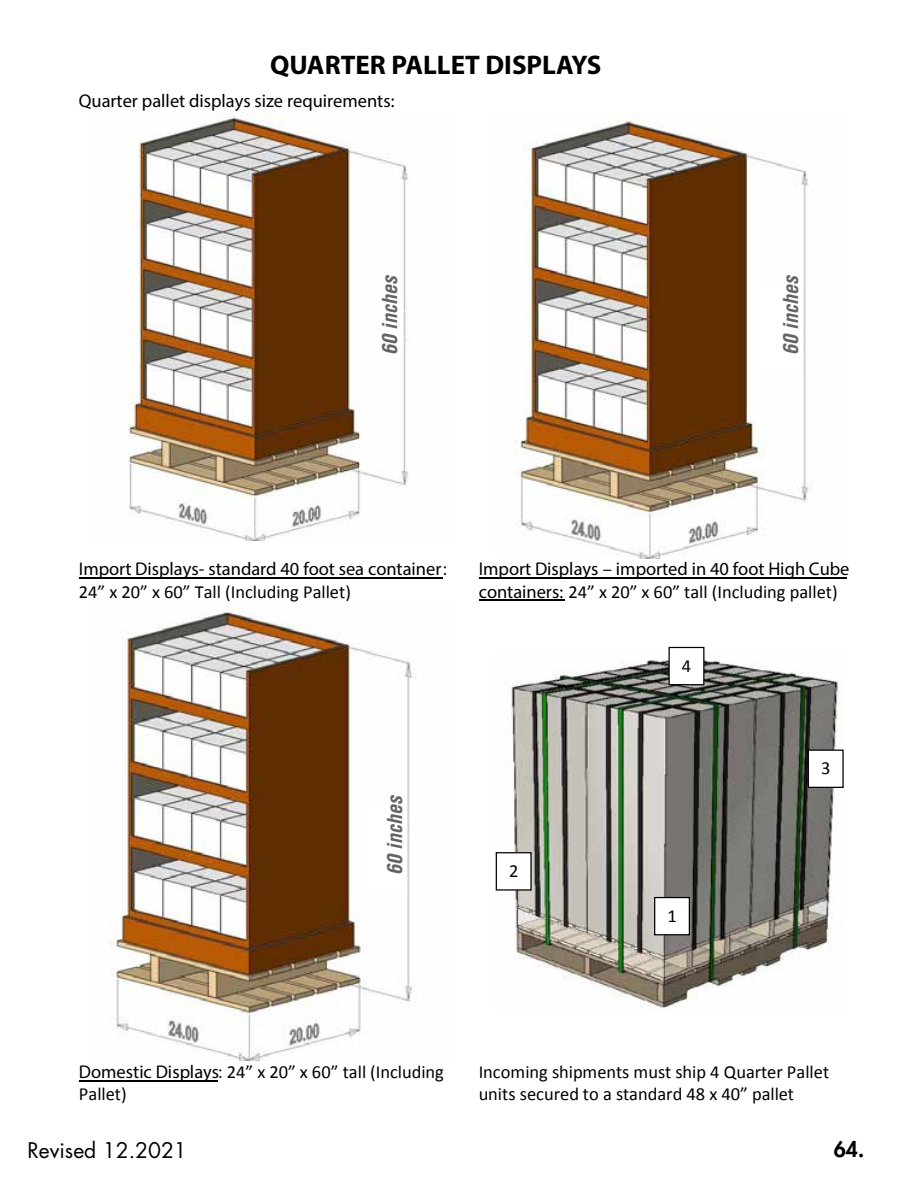
<style>
.page{position:relative;width:918px;height:1188px;background:#fff}
.page>*{position:absolute;margin:0;border:0;box-sizing:border-box;transform-origin:0 0}
.t1{font:700 27px "Myriad Pro";color:#000}
.t2{font:21px "Futura";color:#000}
.t3{font:800 21px "Futura";color:#000}
.t4{font:italic 700 condensed 20.1px "Helvetica";color:#636466}
.t5{font:700 18.45px/22.5px "Calibri";color:#000}
.t6{font:18.45px/22.2px "Calibri";color:#000}
.s1{font-weight:400}
.s2{font-weight:700}
</style>
<div class="page">
<hr style="left:79px;top:577px;width:364px;height:2px;background:#000">
<hr style="left:479px;top:577px;width:368px;height:2px;background:#000">
<hr style="left:479px;top:600px;width:85px;height:1px;background:#000">
<hr style="left:79px;top:1080px;width:139px;height:1px;background:#000">
<img style="left:128px;top:113px;width:281px;height:427px">
<div style="left:382px;top:294px;width:21px;height:61px;background:#fff"></div>
<img style="left:514px;top:116px;width:298px;height:442px">
<img style="left:109px;top:609px;width:308px;height:452px">
<img style="left:507px;top:651px;width:337px;height:358px">
<div style="left:655px;top:898px;width:34px;height:37px;background:#fff"></div>
<div style="left:654px;top:897px;width:36px;height:38px;border:1px solid #000"></div>
<div style="left:496px;top:853px;width:35px;height:37px;background:#fff"></div>
<div style="left:496px;top:852px;width:36px;height:39px;border:1px solid #000"></div>
<div style="left:808px;top:750px;width:35px;height:37px;background:#fff"></div>
<div style="left:808px;top:750px;width:36px;height:38px;border:1px solid #000"></div>
<div style="left:669px;top:647px;width:35px;height:38px;background:#fff"></div>
<div style="left:669px;top:647px;width:35px;height:38px;border:1px solid #000"></div>
<div style="left:759px;top:288px;width:44px;height:84px;background:#fff"></div>
<div style="left:363px;top:808px;width:44px;height:84px;background:#fff"></div>
<h1 class="t1" style="left:270px;top:48px;width:333px">QUARTER PALLET DISPLAYS</h1>
<p class="t5" style="left:79px;top:90px;width:317px">Quarter pallet displays size requirements:</p>
<p class="t4" style="left:377px;top:355px;width:82px;rotate:-90deg">60 inches</p>
<p class="t4" style="left:778px;top:355px;width:82px;rotate:-90deg">60 inches</p>
<p class="t5" style="left:79px;top:558px;width:370px">Import Displays- standard 40 foot sea container<span class="s1">:<br>24” x 20” x 60” Tall (Including Pallet)</span></p>
<p class="t5" style="left:479px;top:558px;width:372px">Import Displays – imported in 40 foot High Cube containers: <span class="s1">24” x 20” x 60” tall (Including pallet)</span></p>
<p class="t4" style="left:382px;top:875px;width:82px;rotate:-90deg">60 inches</p>
<p class="t6" style="left:509px;top:859px;width:11px">2</p>
<p class="t6" style="left:682px;top:654px;width:11px">4</p>
<p class="t6" style="left:668px;top:904px;width:11px">1</p>
<p class="t6" style="left:821px;top:757px;width:11px">3</p>
<p class="t6" style="left:79px;top:1060px;width:367px"><span class="s2">Domestic Displays</span>: 24” x 20” x 60” tall (Including<br>Pallet)</p>
<p class="t6" style="left:479px;top:1060px;width:352px">Incoming shipments must ship 4 Quarter Pallet units secured to a standard 48 x 40” pallet</p>
<p class="t2" style="left:27px;top:1136px;width:161px">Revised 12.2021</p>
<p class="t3" style="left:834px;top:1136px;width:32px">64.</p>
</div>
